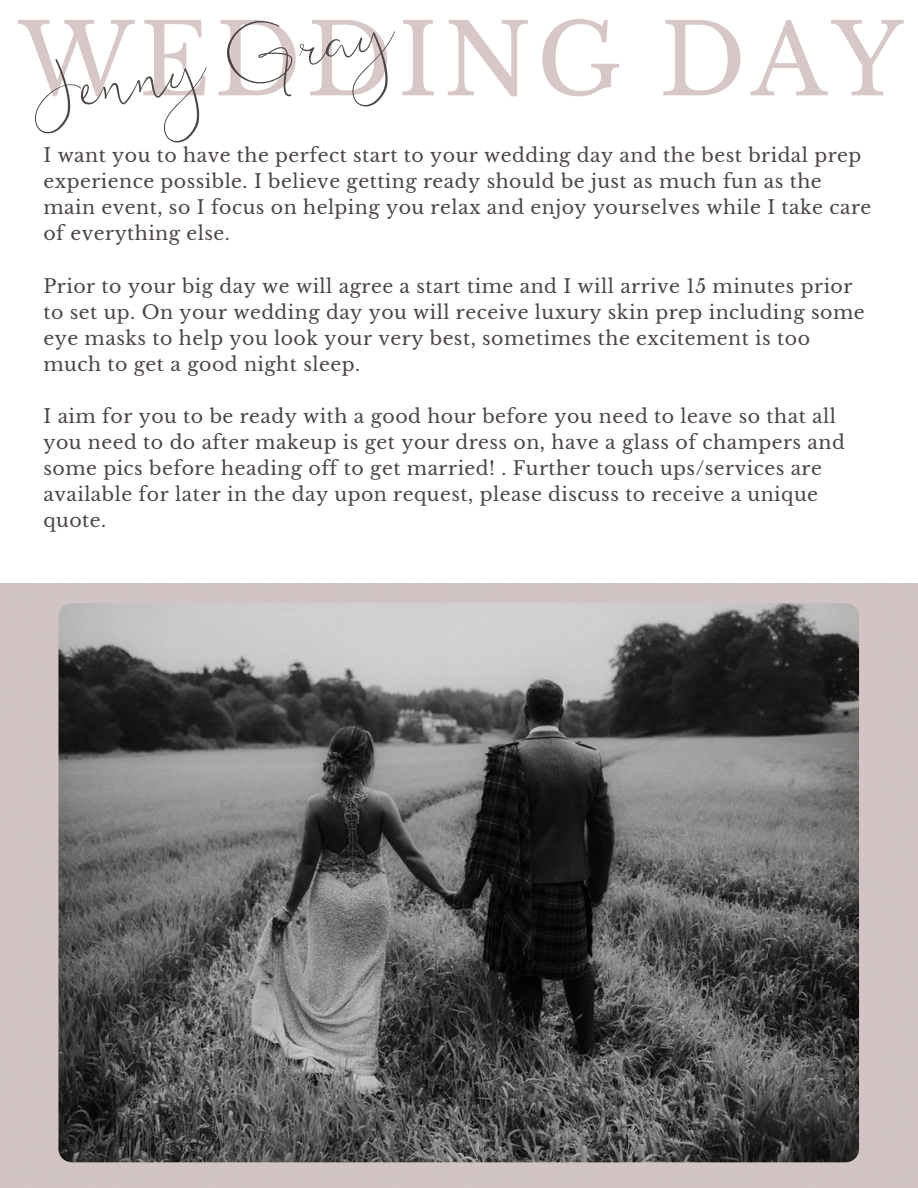
<style>
.page{position:relative;width:918px;height:1188px;background:#fff}
.page>*{position:absolute;margin:0;border:0;box-sizing:border-box;transform-origin:0 0}
.t1{font:97.95px "Libre Baskerville";letter-spacing:.05em;color:#d8c7c7}
.t2{font:84.15px "featherly";color:#4c4446}
.t3{font:18.9px/26.1px "Libre Baskerville";letter-spacing:.025em;color:#4c4446}
</style>
<div class="page">
<div style="left:0;top:583px;width:918px;height:605px;background:#d1c4c4"></div>
<img style="left:58px;top:603px;width:801px;height:559px;border-radius:13px">
<p class="t2" style="left:32px;top:35px;width:357px;rotate:-11deg">Jenny Gray</p>
<p class="t1" style="left:19px;top:0;width:886px">WEDDING DAY</p>
<p class="t3" style="left:43px;top:143px;width:830px">I want you to have the perfect start to your wedding day and the best bridal prep experience possible. I believe getting ready should be just as much fun as the main event, so I focus on helping you relax and enjoy yourselves while I take care of everything else.</p>
<p class="t3" style="left:43px;top:273px;width:823px">Prior to your big day we will agree a start time and I will arrive 15 minutes prior to set up. On your wedding day you will receive luxury skin prep including some eye masks to help you look your very best, sometimes the excitement is too much to get a good night sleep.</p>
<p class="t3" style="left:43px;top:403px;width:803px">I aim for you to be ready with a good hour before you need to leave so that all you need to do after makeup is get your dress on, have a glass of champers and some pics before heading off to get married! . Further touch ups/services are available for later in the day upon request, please discuss to receive a unique quote.</p>
</div>
